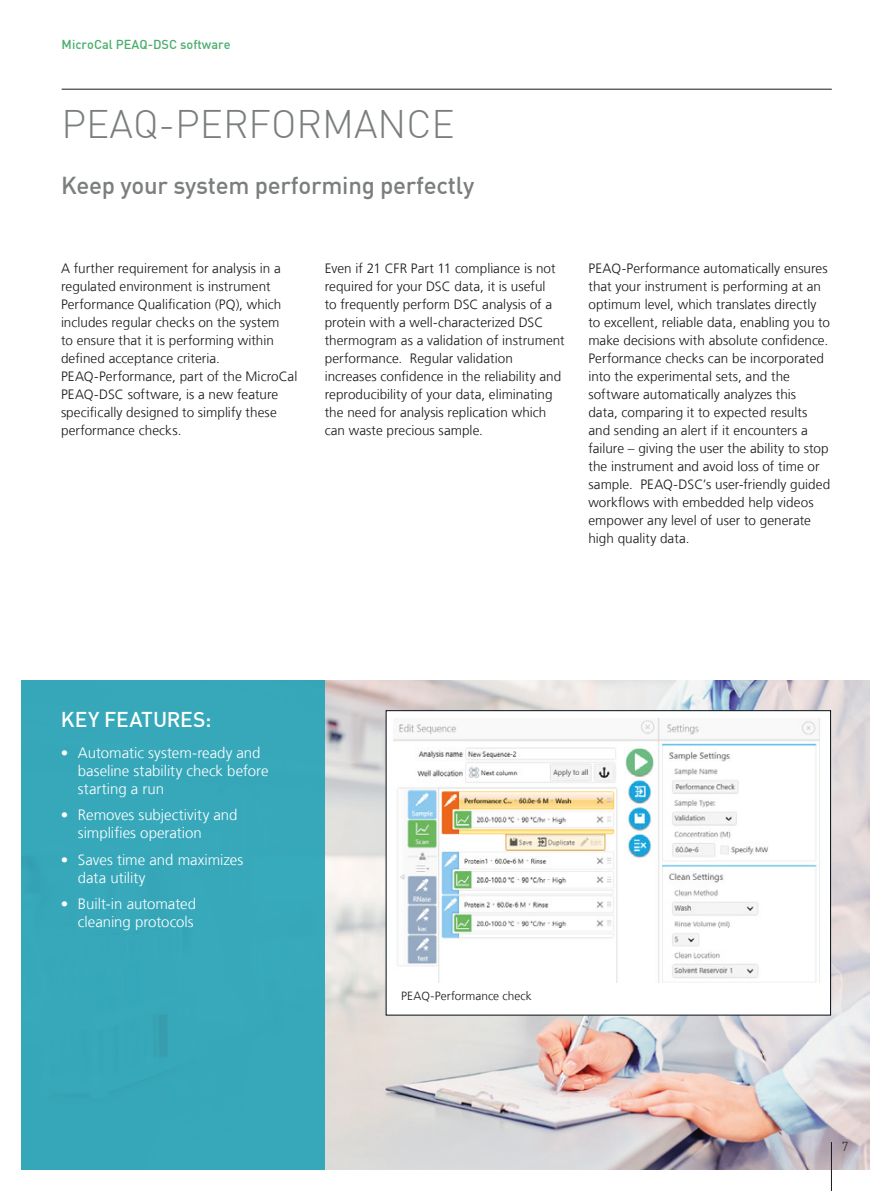
<style>
.page{position:relative;width:893px;height:1191px;background:#fff}
.page>*{position:absolute;margin:0;border:0;box-sizing:border-box;transform-origin:0 0}
.t1{font:300 39px "DIN";color:#7b7f7c}
.t2{font:500 24px "DIN";letter-spacing:-.01em;color:#7b7f7c}
.t3{font:500 21px "DIN";color:#fff}
.t4{font:300 15px/18px "Frutiger LT Com";color:#fff}
.t5{font:300 13.5px/18px "Frutiger LT Com";color:#181816}
.t6{font:12.75px "DIN Medium";color:#49ae6b}
.t7{font:300 12.75px "DIN";color:#181816}
.t8{font:300 11.85px "Frutiger LT Com";letter-spacing:.005em;color:#181816}
</style>
<div class="page">
<img style="left:325px;top:680px;width:545px;height:489px">
<hr style="left:831px;top:1142px;width:1px;height:49px;background:#181816">
<hr style="left:62px;top:89px;width:770px;height:1px;background:#181816">
<div style="left:386px;top:710px;width:445px;height:305px;background:#fff;border:1px solid #030d13"></div>
<img style="left:394px;top:719px;width:426px;height:263px">
<div style="left:21px;top:680px;width:304px;height:489px;background:#38abbd"></div>
<p class="t6" style="left:62px;top:36px;width:171px">MicroCal PEAQ-DSC software</p>
<h1 class="t1" style="left:62px;top:100px;width:395px">PEAQ-PERFORMANCE</h1>
<h2 class="t2" style="left:61px;top:170px;width:415px">Keep your system performing perfectly</h2>
<p class="t5" style="left:61px;top:259px;width:238px">A further requirement for analysis in a regulated environment is instrument Performance Qualification (PQ), which includes regular checks on the system<br>to ensure that it is performing within defined acceptance criteria.<br>PEAQ-Performance, part of the MicroCal PEAQ-DSC software, is a new feature specifically designed to simplify these performance checks.</p>
<p class="t5" style="left:325px;top:259px;width:242px">Even if 21 CFR Part 11 compliance is not required for your DSC data, it is useful<br>to frequently perform DSC analysis of a protein with a well-characterized DSC thermogram as a validation of instrument performance. Regular validation increases confidence in the reliability and reproducibility of your data, eliminating the need for analysis replication which can waste precious sample.</p>
<p class="t5" style="left:588px;top:259px;width:243px">PEAQ-Performance automatically ensures that your instrument is performing at an optimum level, which translates directly to excellent, reliable data, enabling you to make decisions with absolute confidence.<br>Performance checks can be incorporated into the experimental sets, and the software automatically analyzes this<br>data, comparing it to expected results and sending an alert if it encounters a failure – giving the user the ability to stop the instrument and avoid loss of time or sample. PEAQ-DSC’s user-friendly guided workflows with embedded help videos empower any level of user to generate high quality data.</p>
<h3 class="t3" style="left:61px;top:705px;width:152px">KEY FEATURES:</h3>
<p class="t4" style="left:78px;top:743px;width:192px;text-indent:-17px">• Automatic system-ready and baseline stability check before starting a run</p>
<p class="t4" style="left:78px;top:806px;width:161px;text-indent:-17px">• Removes subjectivity and simplifies operation</p>
<p class="t4" style="left:78px;top:850px;width:167px;text-indent:-17px">• Saves time and maximizes data utility</p>
<p class="t4" style="left:61px;top:895px;width:137px;text-align:right">• Built-in automated cleaning protocols</p>
<p class="t8" style="left:401px;top:989px;width:132px">PEAQ-Performance check</p>
<p class="t7" style="left:842px;top:1138px;width:8px">7</p>
</div>
